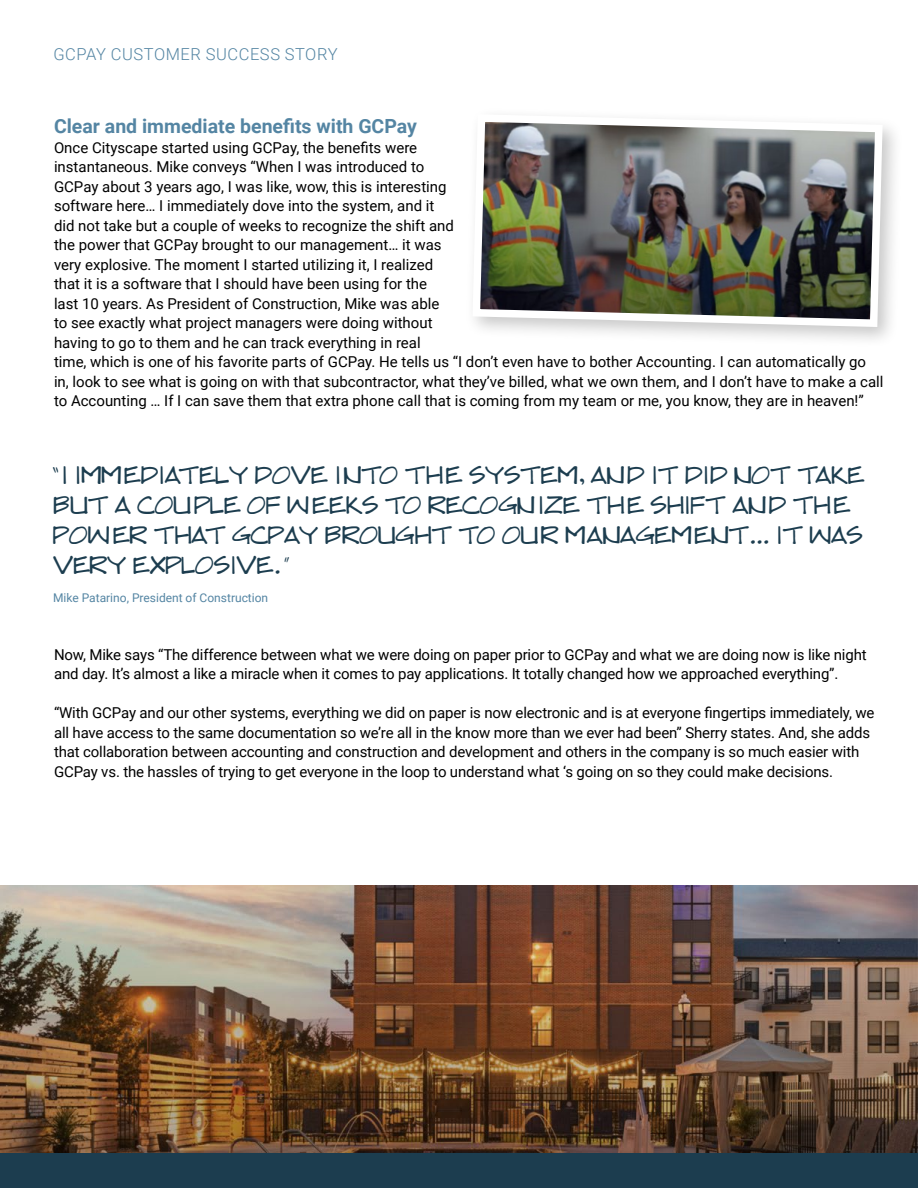
<style>
.page{position:relative;width:918px;height:1188px;background:#fff}
.page>*{position:absolute;margin:0;border:0;box-sizing:border-box;transform-origin:0 0}
.t1{font:24px/30px "Draftsman";color:#1c3d4f}
.t2{font:700 19.5px "Roboto";color:#5485a3}
.t3{font:300 16.5px "Roboto";letter-spacing:.035em;color:#5485a3}
.t4{font:15px/19.5px "Roboto";color:#000}
.t5{font:12px "Roboto";color:#5485a3}
</style>
<div class="page">
<img style="left:0;top:886px;width:918px;height:267px">
<div style="left:0;top:1153px;width:918px;height:35px;background:#1c3d4f"></div>
<div style="left:465px;top:106px;width:439px;height:242px;background:#000;opacity:.22"></div>
<img style="left:469px;top:110px;width:417px;height:221px">
<p class="t3" style="left:53px;top:43px;width:286px">GCPAY CUSTOMER SUCCESS STORY</p>
<h2 class="t2" style="left:54px;top:113px;width:364px">Clear and immediate benefits with GCPay</h2>
<p class="t4" style="left:54px;top:137px;width:831px">Once Cityscape started using GCPay, the benefits were<br>instantaneous. Mike conveys “When I was introduced to<br>GCPay about 3 years ago, I was like, wow, this is interesting<br>software here… I immediately dove into the system, and it<br>did not take but a couple of weeks to recognize the shift and<br>the power that GCPay brought to our management… it was<br>very explosive. The moment I started utilizing it, I realized<br>that it is a software that I should have been using for the<br>last 10 years. As President of Construction, Mike was able<br>to see exactly what project managers were doing without<br>having to go to them and he can track everything in real<br>time, which is one of his favorite parts of GCPay. He tells us “I don’t even have to bother Accounting. I can automatically go in, look to see what is going on with that subcontractor, what they’ve billed, what we own them, and I don’t have to make a call to Accounting … If I can save them that extra phone call that is coming from my team or me, you know, they are in heaven!”</p>
<h1 class="t1" style="left:53px;top:460px;width:813px">“I IMMEDIATELY DOVE INTO THE SYSTEM, AND IT DID NOT TAKE BUT A COU PLE OF W EEKS TO RECOGNIZE THE SHIFT AND THE POW ER THAT GCPAY BROUGHT TO OUR MANAGEMENT... IT WAS VERY EXPLOSIVE.”</h1>
<p class="t5" style="left:53px;top:589px;width:217px">Mike Patarino, President of Construction</p>
<p class="t4" style="left:54px;top:644px;width:814px">Now, Mike says “The difference between what we were doing on paper prior to GCPay and what we are doing now is like night and day. It’s almost a like a miracle when it comes to pay applications. It totally changed how we approached everything”.</p>
<p class="t4" style="left:54px;top:703px;width:822px">“With GCPay and our other systems, everything we did on paper is now electronic and is at everyone fingertips immediately, we all have access to the same documentation so we’re all in the know more than we ever had been” Sherry states. And, she adds that collaboration between accounting and construction and development and others in the company is so much easier with GCPay vs. the hassles of trying to get everyone in the loop to understand what ‘s going on so they could make decisions.</p>
</div>
